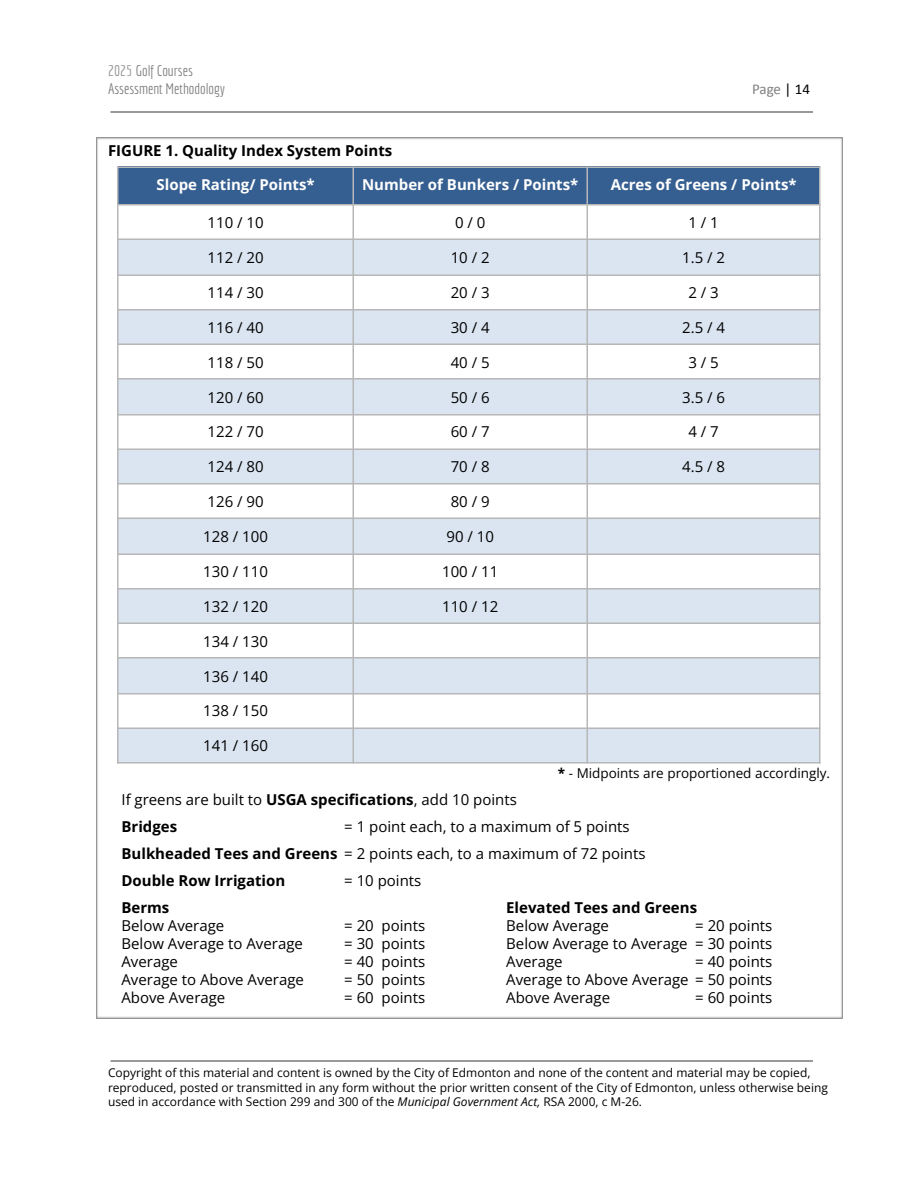
<style>
.page{position:relative;width:918px;height:1188px;background:#fff}
.page>*{position:absolute;margin:0;border:0;box-sizing:border-box;transform-origin:0 0}
.t1{font:15px/27px "Open Sans";color:#000}
.t2{font:700 15px "Open Sans";color:#fff}
.t3{font:700 15px "Open Sans";color:#000}
.t4{font:15px/18px "Economica";color:#808080}
.t5{font:15px "Calibri";letter-spacing:-.005em;color:#808080}
.t6{font:13.5px "Open Sans";color:#000}
.t7{font:12px/14.7px "Open Sans";color:#000}
.s1{color:#999}
.s2{color:#000}
.s3{font-weight:700}
.s4{font-style:italic}
</style>
<div class="page">
<img style="left:97px;top:137px;width:746px;height:881px">
<p class="t4" style="left:108px;top:62px;width:118px"><span class="s1">2025</span> Golf Courses<br>Assessment Methodology</p>
<p class="t5" style="left:752px;top:83px;width:59px">Page <span class="s2">| 14</span></p>
<p class="t3" style="left:108px;top:140px;width:286px">FIGURE 1. Quality Index System Points</p>
<p class="t2" style="left:157px;top:174px;width:160px">Slope Rating/ Points*</p>
<p class="t2" style="left:362px;top:174px;width:218px">Number of Bunkers / Points*</p>
<p class="t2" style="left:611px;top:174px;width:187px">Acres of Greens / Points*</p>
<p class="t1" style="left:208px;top:209px;width:58px">110 / 10</p>
<p class="t1" style="left:455px;top:209px;width:32px">0/0</p>
<p class="t1" style="left:688px;top:209px;width:32px">1/1</p>
<p class="t1" style="left:208px;top:244px;width:58px">112 / 20</p>
<p class="t1" style="left:451px;top:244px;width:40px">10/2</p>
<p class="t1" style="left:682px;top:244px;width:44px">1.5 / 2</p>
<p class="t1" style="left:208px;top:279px;width:58px">114 / 30</p>
<p class="t1" style="left:451px;top:279px;width:40px">20/3</p>
<p class="t1" style="left:688px;top:279px;width:32px">2/3</p>
<p class="t1" style="left:208px;top:313px;width:58px">116 / 40</p>
<p class="t1" style="left:451px;top:313px;width:40px">30/4</p>
<p class="t1" style="left:682px;top:313px;width:44px">2.5 / 4</p>
<p class="t1" style="left:208px;top:348px;width:58px">118 / 50</p>
<p class="t1" style="left:451px;top:348px;width:40px">40/5</p>
<p class="t1" style="left:688px;top:348px;width:32px">3/5</p>
<p class="t1" style="left:208px;top:383px;width:58px">120 / 60</p>
<p class="t1" style="left:451px;top:383px;width:40px">50/6</p>
<p class="t1" style="left:682px;top:383px;width:44px">3.5 / 6</p>
<p class="t1" style="left:208px;top:418px;width:58px">122 / 70</p>
<p class="t1" style="left:451px;top:418px;width:40px">60/7</p>
<p class="t1" style="left:688px;top:418px;width:32px">4/7</p>
<p class="t1" style="left:208px;top:453px;width:58px">124 / 80</p>
<p class="t1" style="left:451px;top:453px;width:40px">70/8</p>
<p class="t1" style="left:682px;top:453px;width:44px">4.5 / 8</p>
<p class="t1" style="left:208px;top:488px;width:58px">126 / 90</p>
<p class="t1" style="left:451px;top:488px;width:40px">80/9</p>
<p class="t1" style="left:203px;top:523px;width:66px">128 / 100</p>
<p class="t1" style="left:446px;top:523px;width:49px">90 / 10</p>
<p class="t1" style="left:203px;top:558px;width:66px">130 / 110</p>
<p class="t1" style="left:442px;top:558px;width:58px">100 / 11</p>
<p class="t1" style="left:203px;top:592px;width:66px">132 / 120</p>
<p class="t1" style="left:442px;top:592px;width:58px">110 / 12</p>
<p class="t1" style="left:203px;top:627px;width:66px">134 / 130</p>
<p class="t1" style="left:203px;top:662px;width:66px">136 / 140</p>
<p class="t1" style="left:203px;top:697px;width:66px">138 / 150</p>
<p class="t1" style="left:203px;top:732px;width:66px">141 / 160</p>
<p class="t6" style="left:558px;top:764px;width:274px"><span class="s3">*</span> - Midpoints are proportioned accordingly.</p>
<p class="t1" style="left:122px;top:786px;width:397px">If greens are built to <span class="s3">USGA specifications</span>, add 10 points<br><span class="s3">Bridges</span></p>
<p class="t1" style="left:122px;top:813px;width:525px;text-indent:223px">= 1 point each, to a maximum of 5 points<br><span class="s3">Bulkheaded Tees and Greens</span> = 2 points each, to a maximum of 72 points<br><span class="s3">Double Row Irrigation</span></p>
<p class="t1" style="left:344px;top:867px;width:79px">= 10 points</p>
<p class="t3" style="left:122px;top:897px;width:49px">Berms</p>
<p class="t3" style="left:506px;top:897px;width:192px">Elevated Tees and Greens</p>
<p class="t1" style="left:122px;top:912px;width:104px">Below Average</p>
<p class="t1" style="left:344px;top:912px;width:83px">= 20 points</p>
<p class="t1" style="left:506px;top:912px;width:104px">Below Average</p>
<p class="t1" style="left:695px;top:912px;width:79px">= 20 points</p>
<p class="t1" style="left:122px;top:930px;width:183px">Below Average to Average</p>
<p class="t1" style="left:344px;top:930px;width:83px">= 30 points</p>
<p class="t1" style="left:506px;top:930px;width:268px">Below Average to Average = 30 points</p>
<p class="t1" style="left:122px;top:948px;width:58px">Average</p>
<p class="t1" style="left:344px;top:948px;width:83px">= 40 points</p>
<p class="t1" style="left:506px;top:948px;width:58px">Average</p>
<p class="t1" style="left:695px;top:948px;width:79px">= 40 points</p>
<p class="t1" style="left:122px;top:966px;width:184px">Average to Above Average</p>
<p class="t1" style="left:344px;top:966px;width:83px">= 50 points</p>
<p class="t1" style="left:506px;top:966px;width:268px">Average to Above Average = 50 points</p>
<p class="t1" style="left:122px;top:984px;width:105px">Above Average</p>
<p class="t1" style="left:344px;top:984px;width:83px">= 60 points</p>
<p class="t1" style="left:506px;top:984px;width:105px">Above Average</p>
<p class="t1" style="left:695px;top:984px;width:79px">= 60 points</p>
<p class="t7" style="left:108px;top:1065px;width:721px">Copyright of this material and content is owned by the City of Edmonton and none of the content and material may be copied, reproduced, posted or transmitted in any form without the prior written consent of the City of Edmonton, unless otherwise being used in accordance with Section 299 and 300 of the <span class="s4">Municipal Government Act,</span> RSA 2000, c M-26.</p>
</div>
